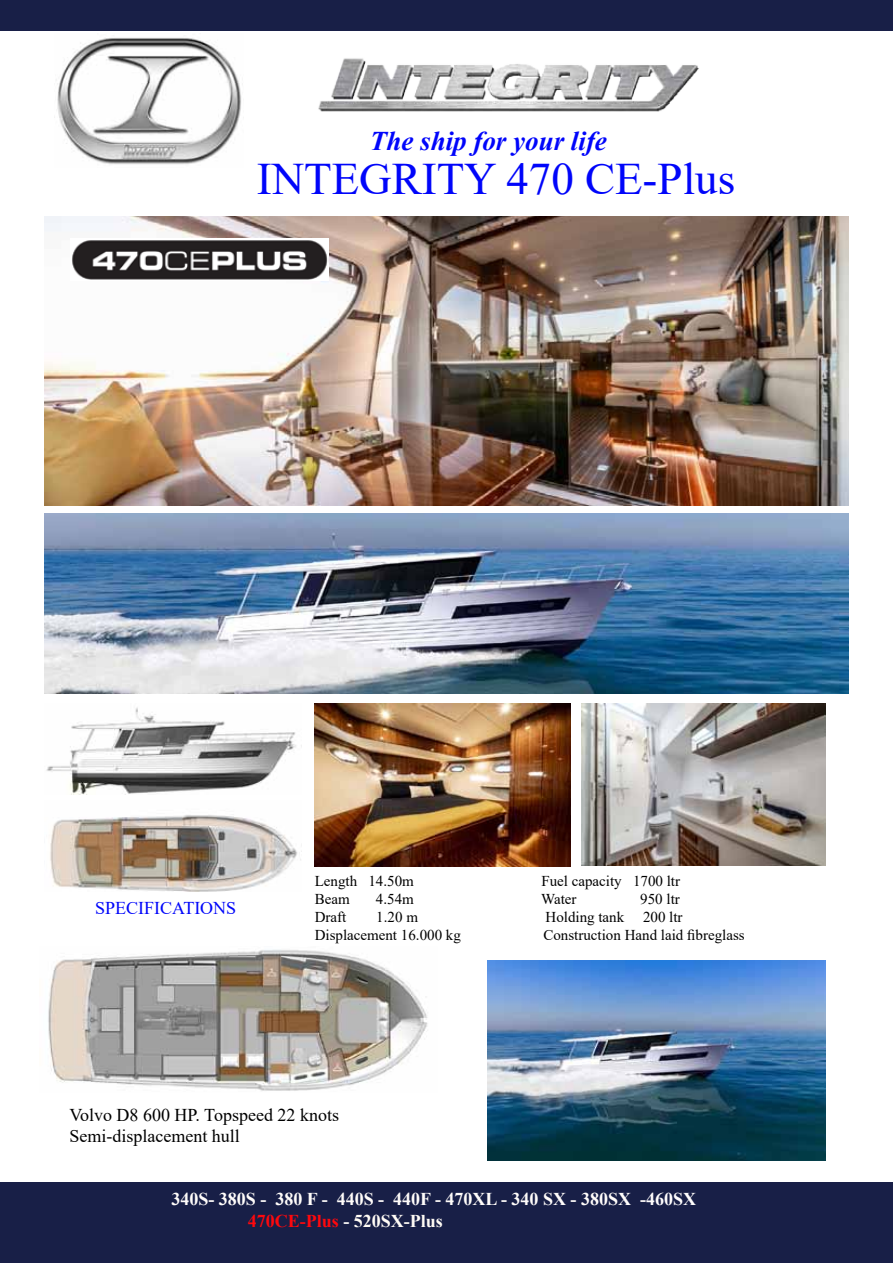
<style>
.page{position:relative;width:893px;height:1263px;background:#fff}
.page>*{position:absolute;margin:0;border:0;box-sizing:border-box;transform-origin:0 0}
.t1{font:45px "Times New Roman";color:#0005fa}
.t2{font:italic 700 27px "Times New Roman";color:#0005fb}
.t3{font:700 18px/21.6px "Times New Roman";color:#fffcfa}
.t4{font:18px/21.6px "Times New Roman";color:#000}
.t5{font:18px "Times New Roman";color:#0006fa}
.t6{font:15px "Times New Roman";color:#000}
.s1{color:#fffdfd}
.s2{color:#ff080d}
.s3{color:#fffbf5}
</style>
<div class="page">
<img style="left:54px;top:38px;width:187px;height:127px">
<img style="left:318px;top:58px;width:381px;height:54px">
<div style="left:0;top:1182px;width:893px;height:81px;background:#181f47"></div>
<img style="left:44px;top:217px;width:805px;height:288px">
<img style="left:315px;top:703px;width:256px;height:163px">
<div style="left:0;top:0;width:893px;height:31px;background:#181f47"></div>
<img style="left:44px;top:513px;width:805px;height:180px">
<img style="left:46px;top:707px;width:256px;height:87px">
<img style="left:50px;top:815px;width:252px;height:76px">
<img style="left:582px;top:703px;width:243px;height:163px">
<img style="left:48px;top:949px;width:380px;height:142px">
<img style="left:487px;top:960px;width:338px;height:200px">
<img style="left:71px;top:238px;width:257px;height:43px">
<h2 class="t2" style="left:370px;top:122px;width:239px">The ship for your life</h2>
<h1 class="t1" style="left:257px;top:147px;width:480px">INTEGRITY 470 CE-Plus</h1>
<p class="t5" style="left:95px;top:895px;width:143px">SPECIFICATIONS</p>
<p class="t6" style="left:315px;top:871px;width:101px">Length 14.50m</p>
<p class="t6" style="left:541px;top:871px;width:140px">Fuel capacity 1700 ltr</p>
<p class="t6" style="left:315px;top:889px;width:36px">Beam</p>
<p class="t6" style="left:376px;top:889px;width:39px">4.54m</p>
<p class="t6" style="left:541px;top:889px;width:37px">Water</p>
<p class="t6" style="left:640px;top:889px;width:41px">950 ltr</p>
<p class="t6" style="left:315px;top:907px;width:33px">Draft</p>
<p class="t6" style="left:376px;top:907px;width:43px">1.20 m</p>
<p class="t6" style="left:545px;top:907px;width:80px">Holding tank</p>
<p class="t6" style="left:643px;top:907px;width:41px">200 ltr</p>
<p class="t6" style="left:315px;top:925px;width:148px">Displacement 16.000 kg</p>
<p class="t6" style="left:543px;top:925px;width:203px">Construction Hand laid fibreglass</p>
<p class="t4" style="left:69px;top:1103px;width:271px">Volvo D8 600 HP. Topspeed 22 knots<br>Semi-displacement hull</p>
<p class="t3" style="left:248px;top:1188px;width:450px;text-indent:-76px">340S- 380S - 380 F - 440S - 440F - 470XL - 340 SX - 380SX -<span class="s1">460SX<br></span><span class="s2">470CE-Plus</span> - <span class="s3">520SX-Plus</span></p>
</div>
